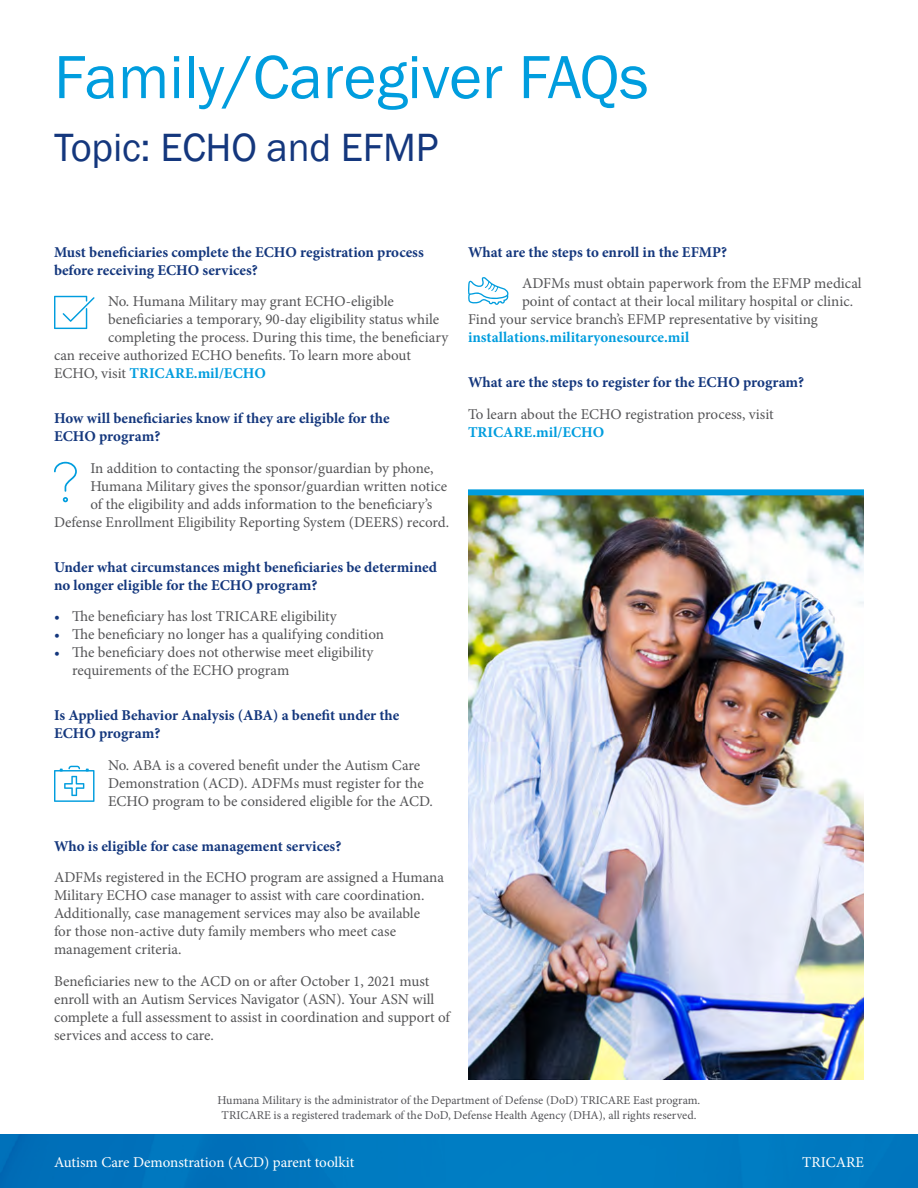
<style>
.page{position:relative;width:918px;height:1188px;background:#fff}
.page>*{position:absolute;margin:0;border:0;box-sizing:border-box;transform-origin:0 0}
.t1{font:63px "Franklin Gothic";color:#009dde}
.t2{font:40.5px "Franklin Gothic";letter-spacing:-.005em;color:#14377d}
.t3{font:15px/18px "Minion Pro";color:#545456}
.t4{font:700 15px/18px "Minion Pro";color:#14377d}
.t5{font:700 15px "Minion Pro";color:#009dde}
.t6{font:15px "Minion Pro";color:#fff}
.t7{font:12px/14.4px "Minion Pro";color:#545458;text-align:center}
.s1{font-weight:400;color:#545456}
.s2{color:#14377d}
</style>
<div class="page">
<img style="left:0;top:1135px;width:918px;height:53px">
<img style="left:468px;top:495px;width:396px;height:584px">
<svg style="left:54px;top:766px;width:40px;height:36px"></svg>
<svg style="left:468px;top:277px;width:41px;height:28px"></svg>
<svg style="left:54px;top:296px;width:41px;height:33px"></svg>
<svg style="left:54px;top:462px;width:23px;height:40px"></svg>
<div style="left:468px;top:489px;width:396px;height:6px;background:#009dde"></div>
<h1 class="t1" style="left:54px;top:38px;width:596px">Family/Caregiver FAQs</h1>
<h2 class="t2" style="left:54px;top:122px;width:386px">Topic: ECHO and EFMP</h2>
<p class="t4" style="left:54px;top:243px;width:371px">Must beneficiaries complete the ECHO registration process before receiving ECHO services?</p>
<p class="t3" style="left:108px;top:293px;width:287px">No. Humana Military may grant ECHO-eligible</p>
<p class="t3" style="left:108px;top:311px;width:333px">beneficiaries a temporary, 90-day eligibility status while</p>
<p class="t3" style="left:108px;top:329px;width:342px">completing the process. During this time, the beneficiary</p>
<p class="t3" style="left:54px;top:347px;width:358px">can receive authorized ECHO benefits. To learn more about</p>
<p class="t5" style="left:54px;top:363px;width:213px"><span class="s1">ECHO, visit</span> TRICARE.mil/ECHO</p>
<p class="t4" style="left:54px;top:409px;width:337px">How will beneficiaries know if they are eligible for the<br>ECHO program?</p>
<p class="t3" style="left:90px;top:459px;width:345px">In addition to contacting the sponsor/guardian by phone,</p>
<p class="t3" style="left:90px;top:477px;width:358px">Humana Military gives the sponsor/guardian written notice</p>
<p class="t3" style="left:90px;top:495px;width:343px">of the eligibility and adds information to the beneficiary’s</p>
<p class="t3" style="left:54px;top:513px;width:397px">Defense Enrollment Eligibility Reporting System (DEERS) record.</p>
<p class="t4" style="left:54px;top:558px;width:385px">Under what circumstances might beneficiaries be determined no longer eligible for the ECHO program?</p>
<p class="t3" style="left:54px;top:608px;width:284px"><span class="s2">•</span> The beneficiary has lost TRICARE eligibility</p>
<p class="t3" style="left:54px;top:626px;width:332px"><span class="s2">•</span> The beneficiary no longer has a qualifying condition</p>
<p class="t3" style="left:72px;top:644px;width:303px;text-indent:-18px"><span class="s2">•</span> The beneficiary does not otherwise meet eligibility requirements of the ECHO program</p>
<p class="t4" style="left:54px;top:706px;width:347px">Is Applied Behavior Analysis (ABA) a benefit under the<br>ECHO program?</p>
<p class="t3" style="left:108px;top:756px;width:327px">No. ABA is a covered benefit under the Autism Care<br>Demonstration (ACD). ADFMs must register for the<br>ECHO program to be considered eligible for the ACD.</p>
<p class="t4" style="left:54px;top:837px;width:289px">Who is eligible for case management services?</p>
<p class="t3" style="left:54px;top:869px;width:392px">ADFMs registered in the ECHO program are assigned a Humana Military ECHO case manager to assist with care coordination.<br>Additionally, case management services may also be available<br>for those non-active duty family members who meet case management criteria.</p>
<p class="t3" style="left:54px;top:972px;width:397px">Beneficiaries new to the ACD on or after October 1, 2021 must enroll with an Autism Services Navigator (ASN). Your ASN will complete a full assessment to assist in coordination and support of services and access to care.</p>
<p class="t4" style="left:468px;top:243px;width:261px">What are the steps to enroll in the EFMP?</p>
<p class="t3" style="left:522px;top:275px;width:341px">ADFMs must obtain paperwork from the EFMP medical</p>
<p class="t3" style="left:522px;top:293px;width:333px">point of contact at their local military hospital or clinic.</p>
<p class="t3" style="left:468px;top:311px;width:351px">Find your service branch’s EFMP representative by visiting</p>
<p class="t5" style="left:468px;top:327px;width:223px">installations.militaryonesource.mil</p>
<p class="t4" style="left:468px;top:373px;width:338px">What are the steps to register for the ECHO program?</p>
<p class="t3" style="left:468px;top:405px;width:307px">To learn about the ECHO registration process, visit</p>
<p class="t5" style="left:468px;top:422px;width:138px">TRICARE.mil/ECHO</p>
<p class="t7" style="left:218px;top:1093px;width:484px">Humana Military is the administrator of the Department of Defense (DoD) TRICARE East program.<br>TRICARE is a registered trademark of the DoD, Defense Health Agency (DHA), all rights reserved.</p>
<p class="t6" style="left:54px;top:1152px;width:302px">Autism Care Demonstration (ACD) parent toolkit</p>
<p class="t6" style="left:802px;top:1152px;width:63px">TRICARE</p>
</div>
